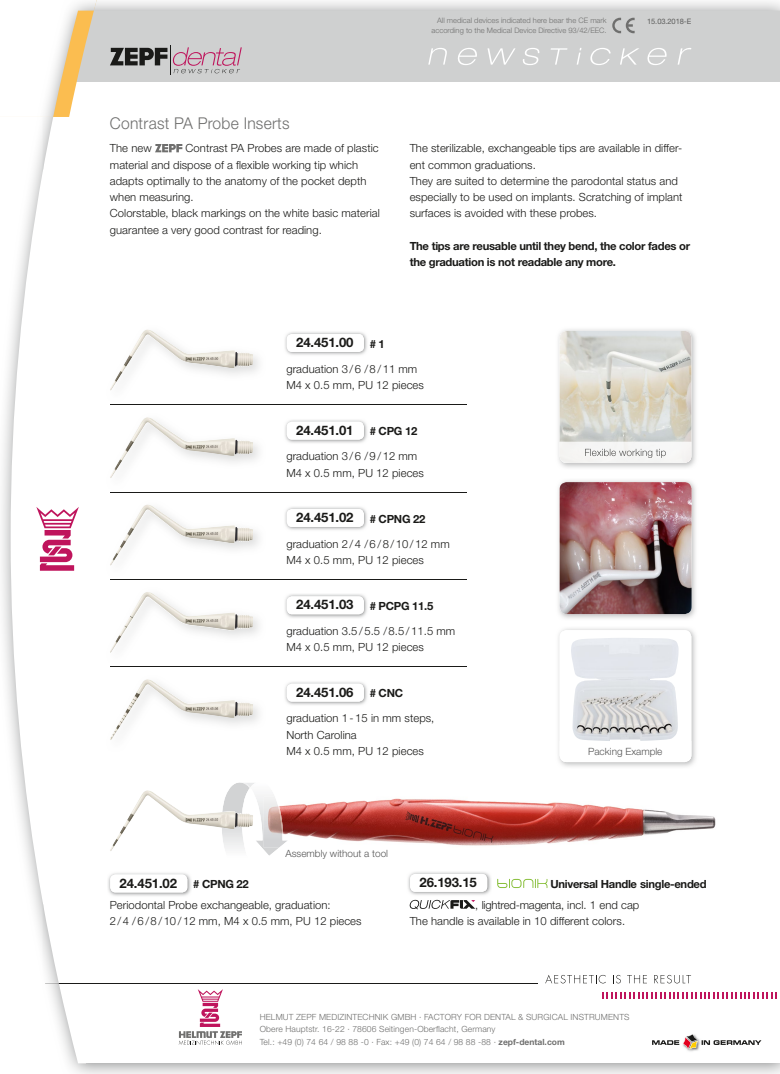
<style>
.page{position:relative;width:780px;height:1074px;background:#fff}
.page>*{position:absolute;margin:0;border:0;box-sizing:border-box;transform-origin:0 0}
.t1{font:300 16.25px "Helvetica Neue LT Pro";letter-spacing:.015em;color:#6f6f6e;scale:.96 1}
.t2{font:700 13.12px "Helvetica Neue LT Pro";letter-spacing:-.01em;color:#1a1a18}
.t3{font:300 11.25px/16.2px "Helvetica Neue LT Pro";letter-spacing:.005em;color:#1a1a18}
.t4{font:700 11.25px/16.2px "Helvetica Neue LT Pro";letter-spacing:-.025em;color:#1a1a18}
.t5{font:300 10px "Helvetica Neue LT Pro";color:#565656}
.t6{font:300 8.5px/12.5px "Helvetica Neue LT Pro";letter-spacing:.015em;color:#6f6f6e}
.t7{font:300 7.5px "Helvetica Neue LT Pro";letter-spacing:.005em;color:#6f6f6e}
.t8{font:7.5px "Helvetica Neue LT Pro";letter-spacing:-.01em;color:#5d5d5c}
.s1{font-size:11.25px}
.s2{font-weight:700}
</style>
<div class="page">
<img style="left:558px;top:480px;width:138px;height:139px">
<img style="left:559px;top:482px;width:132px;height:132px">
<img style="left:110px;top:329px;width:149px;height:62px">
<img style="left:110px;top:330px;width:134px;height:60px">
<img style="left:142px;top:417px;width:117px;height:44px">
<img style="left:110px;top:422px;width:139px;height:56px">
<img style="left:110px;top:504px;width:149px;height:62px">
<img style="left:110px;top:505px;width:129px;height:60px">
<img style="left:239px;top:615px;width:20px;height:21px">
<img style="left:110px;top:592px;width:129px;height:61px">
<img style="left:239px;top:702px;width:20px;height:22px">
<img style="left:110px;top:679px;width:129px;height:61px">
<hr style="left:110px;top:405px;width:356px;height:1px;background:#1a1a18">
<hr style="left:110px;top:492px;width:356px;height:1px;background:#1a1a18">
<hr style="left:110px;top:579px;width:356px;height:1px;background:#1a1a18">
<hr style="left:110px;top:666px;width:356px;height:1px;background:#1a1a18">
<img style="left:110px;top:790px;width:111px;height:61px">
<img style="left:291px;top:798px;width:425px;height:48px">
<svg style="left:221px;top:782px;width:58px;height:74px"></svg>
<img style="left:275px;top:796px;width:16px;height:51px">
<img style="left:558px;top:329px;width:138px;height:139px">
<img style="left:559px;top:331px;width:132px;height:111px">
<img style="left:558px;top:628px;width:138px;height:139px">
<div style="left:559px;top:630px;width:132px;height:132px;background:#fff;border-radius:7px"></div>
<img style="left:571px;top:638px;width:107px;height:103px">
<svg style="left:559px;top:756px;width:132px;height:6px"></svg>
<div style="left:559px;top:442px;width:132px;height:21px;background:#f5f5f4"></div>
<hr style="left:45px;top:983px;width:493px;height:1px;background:#1a1a18">
<svg style="left:545px;top:974px;width:60px;height:9px"></svg>
<svg style="left:613px;top:975px;width:8px;height:8px"></svg>
<svg style="left:627px;top:975px;width:20px;height:8px"></svg>
<svg style="left:654px;top:975px;width:37px;height:8px"></svg>
<svg style="left:602px;top:992px;width:174px;height:6px"></svg>
<img style="left:687px;top:1049px;width:12px;height:3px">
<svg style="left:652px;top:1034px;width:109px;height:15px"></svg>
<svg style="left:179px;top:989px;width:63px;height:55px"></svg>
<img style="left:285px;top:332px;width:82px;height:23px">
<svg style="left:287px;top:334px;width:77px;height:18px"></svg>
<div style="left:296px;top:338px;width:57px;height:9px;background:#fff"></div>
<img style="left:285px;top:420px;width:82px;height:23px">
<svg style="left:287px;top:422px;width:77px;height:17px"></svg>
<div style="left:296px;top:425px;width:55px;height:10px;background:#fff"></div>
<img style="left:285px;top:507px;width:82px;height:23px">
<svg style="left:287px;top:509px;width:77px;height:18px"></svg>
<div style="left:296px;top:513px;width:57px;height:9px;background:#fff"></div>
<img style="left:285px;top:594px;width:82px;height:24px">
<svg style="left:287px;top:596px;width:77px;height:18px"></svg>
<div style="left:296px;top:600px;width:57px;height:9px;background:#fff"></div>
<img style="left:285px;top:682px;width:82px;height:23px">
<svg style="left:287px;top:683px;width:77px;height:18px"></svg>
<div style="left:296px;top:687px;width:57px;height:10px;background:#fff"></div>
<svg style="left:155px;top:144px;width:27px;height:8px"></svg>
<img style="left:408px;top:872px;width:83px;height:23px">
<svg style="left:410px;top:874px;width:77px;height:18px"></svg>
<div style="left:420px;top:877px;width:56px;height:10px;background:#fff"></div>
<svg style="left:497px;top:879px;width:50px;height:9px"></svg>
<svg style="left:409px;top:900px;width:66px;height:9px"></svg>
<img style="left:108px;top:873px;width:83px;height:23px">
<svg style="left:110px;top:874px;width:77px;height:18px"></svg>
<div style="left:120px;top:878px;width:57px;height:10px;background:#fff"></div>
<img style="left:585px;top:449px;width:80px;height:9px">
<div style="left:589px;top:748px;width:73px;height:9px;background:#fff"></div>
<svg style="left:43px;top:507px;width:36px;height:64px"></svg>
<img style="left:2px;top:127px;width:41px;height:823px">
<img style="left:43px;top:117px;width:10px;height:52px">
<img style="left:43px;top:904px;width:43px;height:170px">
<img style="left:97px;top:1px;width:683px;height:80px">
<svg style="left:45px;top:983px;width:14px;height:1px"></svg>
<img style="left:41px;top:0;width:56px;height:117px">
<p class="t7" style="left:437px;top:16px;width:171px">All medical devices indicated here bear the CE mark</p>
<p class="t8" style="left:647px;top:17px;width:46px">15.03.2018-E</p>
<p class="t7" style="left:431px;top:26px;width:177px">according to the Medical Device Directive 93/42/EEC.</p>
<h1 class="t1" style="left:110px;top:113px;width:189px">Contrast PA Probe Inserts</h1>
<p class="t3" style="left:110px;top:140px;width:43px">The new</p>
<p class="t3" style="left:110px;top:140px;width:271px;text-indent:76px">Contrast PA Probes are made of plastic material and dispose of a flexible working tip which adapts optimally to the anatomy of the pocket depth when measuring.<br>Colorstable, black markings on the white basic material guarantee a very good contrast for reading.</p>
<p class="t3" style="left:409px;top:140px;width:274px">The sterilizable, exchangeable tips are available in differ&shy;ent common graduations.<br>They are suited to determine the parodontal status and especially to be used on implants. Scratching of implant surfaces is avoided with these probes.</p>
<p class="t4" style="left:409px;top:237px;width:282px">The tips are reusable until they bend, the color fades or the graduation is not readable any more.</p>
<p class="t2" style="left:296px;top:334px;width:90px">24.451.00 <span class="s1"># 1</span></p>
<p class="t3" style="left:286px;top:360px;width:139px">graduation 3 / 6 / 8 / 11 mm<br>M4 x 0.5 mm, PU 12 pieces</p>
<p class="t2" style="left:296px;top:422px;width:122px">24.451.01 <span class="s1"># CPG 12</span></p>
<p class="t3" style="left:286px;top:448px;width:139px">graduation 3 / 6 / 9 / 12 mm<br>M4 x 0.5 mm, PU 12 pieces</p>
<p class="t2" style="left:296px;top:509px;width:131px">24.451.02 <span class="s1"># CPNG 22</span></p>
<p class="t3" style="left:286px;top:535px;width:165px">graduation 2 / 4 / 6 / 8 / 10 / 12 mm<br>M4 x 0.5 mm, PU 12 pieces</p>
<p class="t2" style="left:296px;top:596px;width:139px">24.451.03 <span class="s1"># PCPG 11.5</span></p>
<p class="t3" style="left:286px;top:622px;width:170px">graduation 3.5 / 5.5 / 8.5 / 11.5 mm<br>M4 x 0.5 mm, PU 12 pieces</p>
<p class="t2" style="left:296px;top:684px;width:108px">24.451.06 <span class="s1"># CNC</span></p>
<p class="t3" style="left:286px;top:710px;width:150px">graduation 1 - 15 in mm steps,<br>North Carolina<br>M4 x 0.5 mm, PU 12 pieces</p>
<p class="t5" style="left:285px;top:847px;width:104px">Assembly without a tool</p>
<p class="t5" style="left:588px;top:745px;width:76px">Packing Example</p>
<p class="t2" style="left:120px;top:875px;width:131px">24.451.02 <span class="s1"># CPNG 22</span></p>
<p class="t3" style="left:110px;top:896px;width:253px">Periodontal Probe exchangeable, graduation:<br>2 / 4 / 6 / 8 / 10 / 12 mm, M4 x 0.5 mm, PU 12 pieces</p>
<p class="t2" style="left:419px;top:874px;width:59px">26.193.15</p>
<p class="t4" style="left:550px;top:875px;width:158px">Universal Handle single-ended</p>
<p class="t3" style="left:409px;top:896px;width:231px;text-indent:66px">, lightred-magenta, incl. 1 end cap<br>The handle is available in 10 different colors.</p>
<p class="t6" style="left:260px;top:1010px;width:371px">HELMUT ZEPF MEDIZINTECHNIK GMBH · FACTORY FOR DENTAL &amp; SURGICAL INSTRUMENTS<br>Obere Hauptstr. 16-22 · 78606 Seitingen-Oberflacht, Germany<br>Tel.: +49 (0) 74 64 / 98 88 -0 · Fax: +49 (0) 74 64 / 98 88 -88 · <span class="s2">zepf-dental.com</span></p>
</div>
